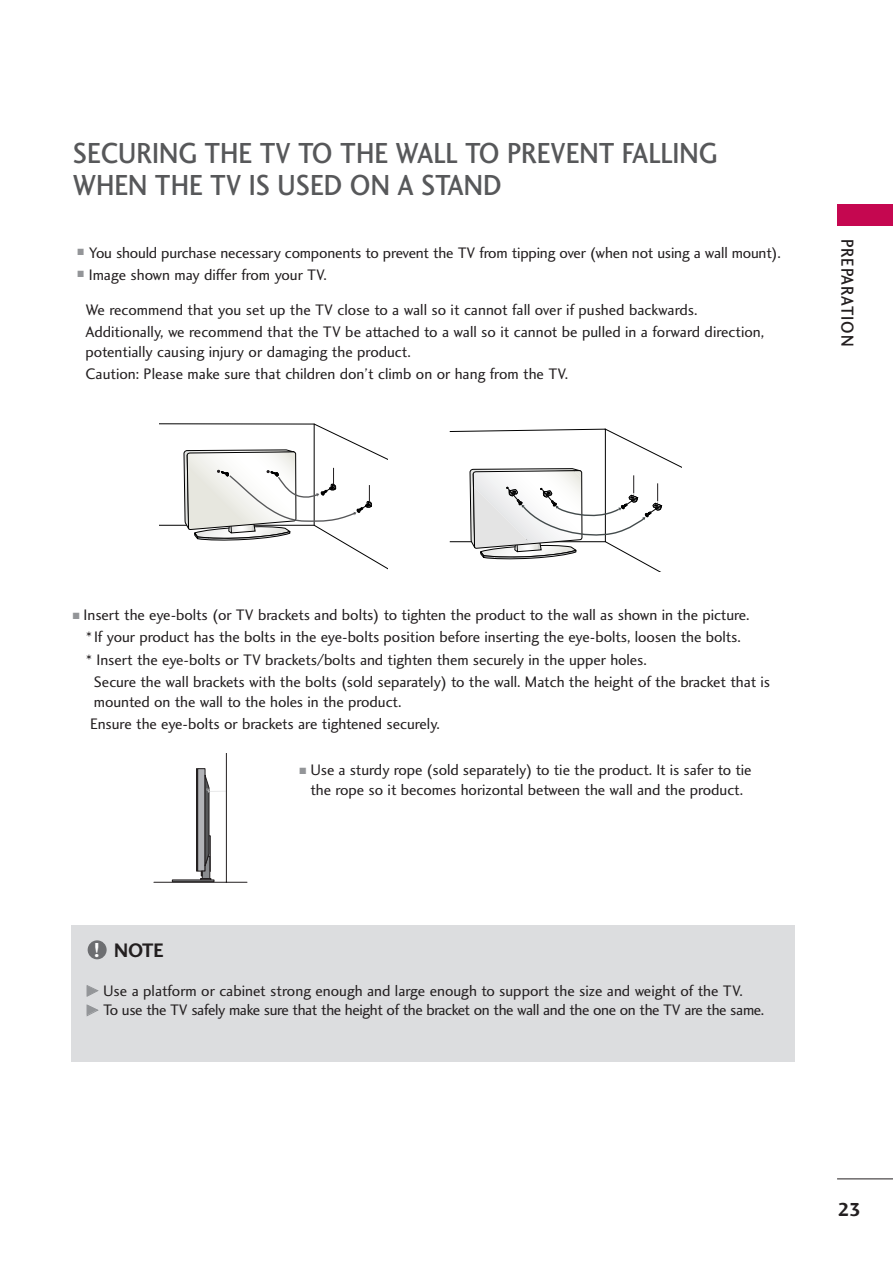
<style>
.page{position:relative;width:893px;height:1262px;background:#fff}
.page>*{position:absolute;margin:0;border:0;box-sizing:border-box;transform-origin:0 0}
.t1{font:30px/31.5px "Charlotte Sans Medium Plain";color:#57585a;scale:.9 1}
.t2{font:20.25px "Charlotte Sans Bold Plain";color:#231f20;scale:.95 1}
.t3{font:19.5px "Charlotte Sans Bold Plain";color:#231f20}
.t4{font:18px "Charlotte Sans Medium Plain";letter-spacing:.06em;color:#231f20;scale:.9 1}
.t5{font:15.75px/22.5px "Charlotte Sans Book Plain";letter-spacing:-.005em;color:#231f20}
.t6{font:15.75px/19.5px "Charlotte Sans Book Plain";letter-spacing:-.025em;color:#231f20}
.s1{color:#939598}
.s2{font-size:21px;color:#fff}
</style>
<div class="page">
<div style="left:837px;top:204px;width:55px;height:21px;background:#c50750"></div>
<hr style="left:837px;top:1178px;width:55px;height:1px;background:#231f20">
<svg style="left:159px;top:423px;width:228px;height:146px"></svg>
<div style="left:198px;top:768px;width:7px;height:103px;background:#b2b3b7"></div>
<div style="left:197px;top:768px;width:8px;height:103px;border:1px solid #231f20"></div>
<div style="left:196px;top:768px;width:1px;height:103px;border:1px solid #231f20"></div>
<svg style="left:200px;top:774px;width:26px;height:106px"></svg>
<hr style="left:154px;top:881px;width:93px;height:1px;background:#231f20">
<hr style="left:226px;top:753px;width:1px;height:129px;background:#231f20">
<svg style="left:449px;top:429px;width:232px;height:142px"></svg>
<div style="left:71px;top:925px;width:723px;height:136px;background:#dcdddf"></div>
<div style="left:88px;top:940px;width:19px;height:19px;background:#6d6e71;border-radius:50%"></div>
<h1 class="t1" style="left:73px;top:140px;width:717px">SECURING THE TV TO THE WALL TO PREVENT FALLING<br>WHEN THE TV IS USED ON A STAND</h1>
<p class="t5" style="left:78px;top:243px;width:704px"><sup>■</sup> You should purchase necessary components to prevent the TV from tipping over (when not using a wall mount).</p>
<p class="t5" style="left:78px;top:265px;width:251px"><sup>■</sup> Image shown may differ from your TV.</p>
<p class="t5" style="left:85px;top:300px;width:680px">We recommend that you set up the TV close to a wall so it cannot fall over if pushed backwards.<br>Additionally, we recommend that the TV be attached to a wall so it cannot be pulled in a forward direction,</p>
<p class="t5" style="left:85px;top:342px;width:484px">potentially causing injury or damaging the product.<br>Caution: Please make sure that children don’t climb on or hang from the TV.</p>
<p class="t4" style="left:854px;top:239px;width:121px;rotate:90deg">PREPARATION</p>
<p class="t5" style="left:73px;top:604px;width:678px"><span class="s1">■</span> Insert the eye-bolts (or TV brackets and bolts) to tighten the product to the wall as shown in the picture.</p>
<p class="t5" style="left:86px;top:627px;width:656px">*If your product has the bolts in the eye-bolts position before inserting the eye-bolts, loosen the bolts.</p>
<p class="t5" style="left:86px;top:649px;width:562px">* Insert the eye-bolts or TV brackets/bolts and tighten them securely in the upper holes.</p>
<p class="t5" style="left:94px;top:672px;width:677px">Secure the wall brackets with the bolts (sold separately) to the wall. Match the height of the bracket that is</p>
<p class="t5" style="left:90px;top:691px;width:351px">mounted on the wall to the holes in the product.<br>Ensure the eye-bolts or brackets are tightened securely.</p>
<p class="t5" style="left:299px;top:761px;width:453px;line-height:19.5px;text-align:center"><span class="s1">■</span> Use a sturdy rope (sold separately) to tie the product. It is safer to tie the rope so it becomes horizontal between the wall and the product.</p>
<p class="t2" style="left:93px;top:942px;width:75px"><span class="s2">!</span> NOTE</p>
<p class="t6" style="left:86px;top:982px;width:679px"><sub>G</sub> Use a platform or cabinet strong enough and large enough to support the size and weight of the TV.<br><sub>G</sub> To use the TV safely make sure that the height of the bracket on the wall and the one on the TV are the same.</p>
<p class="t3" style="left:837px;top:1201px;width:25px">23</p>
</div>
